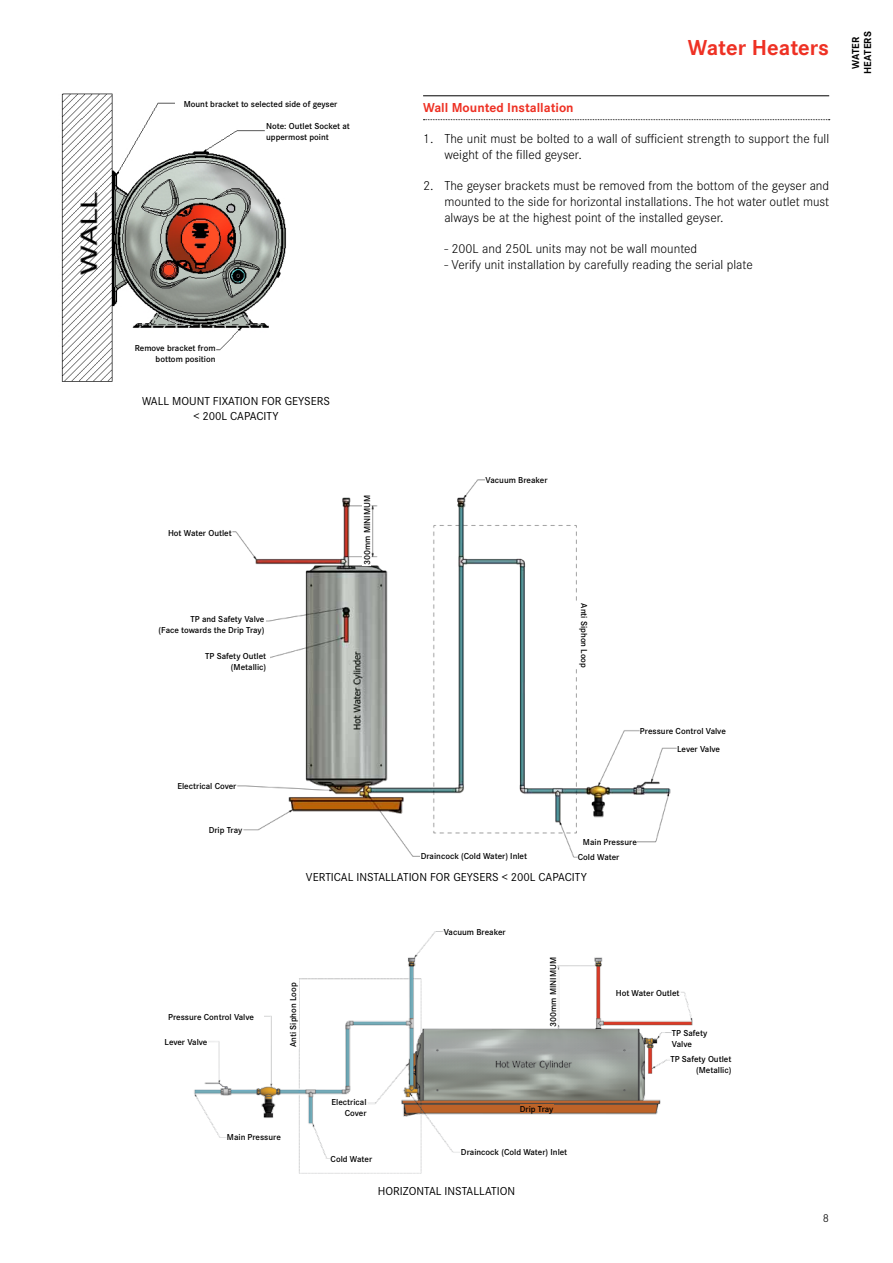
<style>
.page{position:relative;width:893px;height:1263px;background:#fff}
.page>*{position:absolute;margin:0;border:0;box-sizing:border-box;transform-origin:0 0}
.t1{font:700 22.5px "Corporate S";color:#ee3124}
.t2{font:300 13.5px/15.8px "Corporate S";color:#000}
.t3{font:700 13.5px "Corporate S";color:#ee3124}
.t4{font:12px/14.4px "Corporate S";color:#000;text-align:center}
.t5{font:300 12px "Corporate S";color:#000}
.t6{font:700 10.5px/12px "Corporate S";letter-spacing:.01em;color:#000;text-align:center}
.t7{font:600 9px/10.8px "Corporate S";color:#000;text-align:right}
</style>
<div class="page">
<svg style="left:423px;top:119px;width:407px;height:1px"></svg>
<hr style="left:423px;top:95px;width:406px;height:1px;background:#000">
<img style="left:61px;top:93px;width:226px;height:289px">
<img style="left:194px;top:929px;width:499px;height:245px">
<img style="left:232px;top:479px;width:445px;height:379px">
<div style="left:145px;top:603px;width:121px;height:37px;background:#fff"></div>
<div style="left:194px;top:644px;width:75px;height:38px;background:#fff"></div>
<div style="left:153px;top:770px;width:83px;height:29px;background:#fff"></div>
<div style="left:161px;top:816px;width:81px;height:29px;background:#fff"></div>
<div style="left:421px;top:845px;width:120px;height:16px;background:#fff"></div>
<div style="left:581px;top:831px;width:56px;height:16px;background:#fff"></div>
<div style="left:578px;top:851px;width:53px;height:16px;background:#fff"></div>
<div style="left:640px;top:721px;width:107px;height:16px;background:#fff"></div>
<div style="left:572px;top:603px;width:24px;height:65px;background:#fff"></div>
<div style="left:486px;top:475px;width:75px;height:15px;background:#fff"></div>
<div style="left:362px;top:495px;width:9px;height:71px;background:#fff"></div>
<div style="left:166px;top:1010px;width:97px;height:18px;background:#fff"></div>
<div style="left:156px;top:1035px;width:52px;height:12px;background:#fff"></div>
<div style="left:227px;top:1128px;width:62px;height:18px;background:#fff"></div>
<div style="left:285px;top:979px;width:13px;height:70px;background:#fff"></div>
<div style="left:319px;top:1096px;width:48px;height:24px;background:#fff"></div>
<div style="left:331px;top:1148px;width:51px;height:17px;background:#fff"></div>
<div style="left:461px;top:1144px;width:116px;height:18px;background:#fff"></div>
<div style="left:670px;top:1053px;width:65px;height:24px;background:#fff"></div>
<div style="left:611px;top:988px;width:68px;height:10px;background:#fff"></div>
<div style="left:546px;top:953px;width:11px;height:75px;background:#fff"></div>
<div style="left:520px;top:1105px;width:33px;height:8px;background:#bd6328"></div>
<div style="left:444px;top:927px;width:62px;height:8px;background:#fff"></div>
<div style="left:672px;top:1029px;width:58px;height:18px;background:#fff"></div>
<div style="left:175px;top:96px;width:169px;height:21px;background:#fff"></div>
<div style="left:266px;top:122px;width:137px;height:21px;background:#fff"></div>
<div style="left:127px;top:343px;width:89px;height:21px;background:#fff"></div>
<p class="t7" style="left:184px;top:98px;width:155px">Mount bracket to selected side of geyser</p>
<p class="t7" style="left:266px;top:120px;width:85px;text-align:left">Note: Outlet Socket at uppermost point</p>
<h1 class="t1" style="left:688px;top:30px;width:143px">Water Heaters</h1>
<h2 class="t3" style="left:423px;top:97px;width:152px">Wall Mounted Installation</h2>
<h2 class="t2" style="left:444px;top:130px;width:386px;text-indent:-21px">1. The unit must be bolted to a wall of sufficient strength to support the full weight of the filled geyser.</h2>
<h2 class="t2" style="left:444px;top:177px;width:386px;text-align:justify;text-indent:-21px">2. The geyser brackets must be removed from the bottom of the geyser and mounted to the side for horizontal installations. The hot water outlet must always be at the highest point of the installed geyser.</h2>
<h2 class="t2" style="left:444px;top:240px;width:254px">- 200L and 250L units may not be wall mounted</h2>
<h2 class="t2" style="left:444px;top:256px;width:310px">- Verify unit installation by carefully reading the serial plate</h2>
<p class="t6" style="left:849px;top:74px;width:44px;rotate:-90deg">Water<br>Heaters</p>
<p class="t7" style="left:135px;top:342px;width:82px">Remove bracket from bottom position</p>
<h3 class="t4" style="left:142px;top:393px;width:189px">WALL MOUNT FIXATION FOR GEYSERS &lt; 200L CAPACITY</h3>
<p class="t7" style="left:168px;top:527px;width:65px">Hot Water Outlet</p>
<p class="t7" style="left:159px;top:613px;width:107px">TP and Safety Valve<br>(Face towards the Drip Tray)</p>
<p class="t7" style="left:205px;top:650px;width:63px">TP Safety Outlet (Metallic)</p>
<p class="t7" style="left:361px;top:565px;width:71px;rotate:-90deg">300mm MINIMUM</p>
<p class="t7" style="left:177px;top:779px;width:60px">Electrical Cover</p>
<p class="t7" style="left:209px;top:824px;width:35px">Drip Tray</p>
<p class="t7" style="left:486px;top:474px;width:63px">Vacuum Breaker</p>
<p class="t7" style="left:590px;top:603px;width:66px;rotate:90deg">Anti Siphon Loop</p>
<p class="t7" style="left:640px;top:725px;width:87px">Pressure Control Valve</p>
<p class="t7" style="left:677px;top:743px;width:44px">Lever Valve</p>
<p class="t7" style="left:583px;top:836px;width:55px">Main Pressure</p>
<p class="t7" style="left:421px;top:850px;width:108px">Draincock (Cold Water) Inlet</p>
<p class="t7" style="left:578px;top:851px;width:43px">Cold Water</p>
<h3 class="t4" style="left:306px;top:869px;width:282px">VERTICAL INSTALLATION FOR GEYSERS &lt; 200L CAPACITY</h3>
<p class="t7" style="left:168px;top:1011px;width:87px">Pressure Control Valve</p>
<p class="t7" style="left:165px;top:1036px;width:44px">Lever Valve</p>
<p class="t7" style="left:287px;top:1047px;width:66px;rotate:-90deg">Anti Siphon Loop</p>
<p class="t7" style="left:227px;top:1131px;width:55px">Main Pressure</p>
<p class="t7" style="left:444px;top:926px;width:63px">Vacuum Breaker</p>
<p class="t7" style="left:547px;top:1027px;width:71px;rotate:-90deg">300mm MINIMUM</p>
<p class="t7" style="left:331px;top:1096px;width:37px">Electrical<br>Cover</p>
<p class="t7" style="left:520px;top:1103px;width:35px">Drip Tray</p>
<p class="t7" style="left:461px;top:1146px;width:108px">Draincock (Cold Water) Inlet</p>
<p class="t7" style="left:331px;top:1153px;width:43px">Cold Water</p>
<h3 class="t4" style="left:378px;top:1182px;width:139px">HORIZONTAL INSTALLATION</h3>
<p class="t7" style="left:616px;top:987px;width:65px">Hot Water Outlet</p>
<p class="t7" style="left:672px;top:1027px;width:37px;text-align:left">TP Safety<br>Valve</p>
<p class="t7" style="left:670px;top:1053px;width:63px">TP Safety Outlet (Metallic)</p>
<h3 class="t5" style="left:823px;top:1209px;width:8px">8</h3>
</div>
